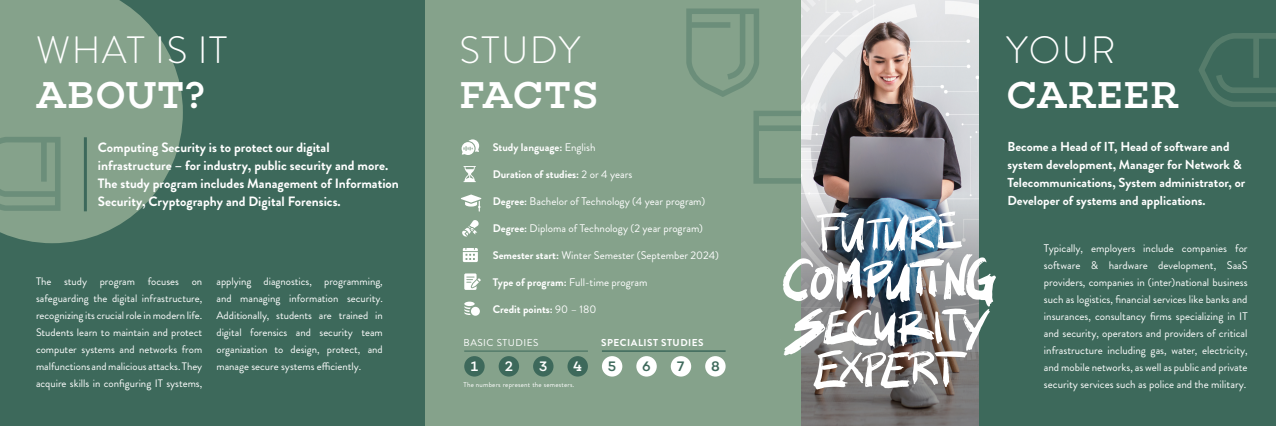
<style>
.page{position:relative;width:1276px;height:426px;background:#fff}
.page>*{position:absolute;margin:0;border:0;box-sizing:border-box;transform-origin:0 0}
.t1{font:300 38px "Brandon Grotesque";letter-spacing:.04em;color:#fff}
.t2{font:500 38px "Choplin";letter-spacing:.015em;color:#fff}
.t3{font:500 14px "Choplin";color:#fff}
.t4{font:500 14px "Choplin";color:#3d695b}
.t5{font:700 13.5px/18px "Brandon Grotesque";color:#fff}
.t6{font:700 13px/18px "Brandon Grotesque";color:#fff}
.t7{font:11px/17px "Brandon Grotesque";color:#fff;text-align:justify}
.t8{font:700 11px "Brandon Grotesque";color:#fff}
.t9{font:10.8px/17px "Brandon Grotesque";color:#fff;text-align:justify}
.t10{font:700 10px "Brandon Grotesque";letter-spacing:.05em;color:#fff}
.t11{font:10px "Brandon Grotesque";letter-spacing:.05em;color:#fff}
.t12{font:7px "Brandon Grotesque";letter-spacing:.03em;color:#fff}
.s1{font-weight:400}
.s2{font-weight:700}
</style>
<div class="page">
<div style="left:0;top:0;width:425px;height:425px;background:#3d695b"></div>
<svg style="left:0;top:0;width:183px;height:243px;fill:#85a28b"></svg>
<div style="left:978px;top:0;width:298px;height:425px;background:#3d695b"></div>
<div style="left:425px;top:0;width:377px;height:425px;background:#85a28b"></div>
<svg style="left:753px;top:111px;width:48px;height:72px"></svg>
<svg style="left:686px;top:8px;width:73px;height:89px"></svg>
<div style="left:691px;top:22px;width:39px;height:6px;background:#6b8e7a"></div>
<div style="left:464px;top:355px;width:21px;height:21px;background:#3d695b;border-radius:50%"></div>
<div style="left:499px;top:355px;width:20px;height:21px;background:#3d695b;border-radius:50%"></div>
<div style="left:533px;top:355px;width:20px;height:21px;background:#3d695b;border-radius:50%"></div>
<div style="left:567px;top:355px;width:21px;height:21px;background:#3d695b;border-radius:50%"></div>
<div style="left:602px;top:355px;width:20px;height:21px;background:#fff;border-radius:50%"></div>
<div style="left:636px;top:355px;width:21px;height:21px;background:#fff;border-radius:50%"></div>
<div style="left:671px;top:355px;width:20px;height:21px;background:#fff;border-radius:50%"></div>
<div style="left:705px;top:355px;width:20px;height:21px;background:#fff;border-radius:50%"></div>
<hr style="left:464px;top:350px;width:124px;height:1px;background:#3d695b">
<hr style="left:602px;top:350px;width:123px;height:1px;background:#3d695b">
<img style="left:801px;top:0;width:177px;height:17px">
<svg style="left:801px;top:17px;width:177px;height:408px"></svg>
<hr style="left:84px;top:137px;width:3px;height:74px;background:#3d695b">
<svg style="left:0;top:137px;width:61px;height:73px"></svg>
<div style="left:41px;top:142px;width:6px;height:39px;background:#6b8e7a"></div>
<svg style="left:1199px;top:33px;width:77px;height:74px"></svg>
<div style="left:1253px;top:38px;width:6px;height:40px;background:#567c6b"></div>
<svg style="left:461px;top:139px;width:18px;height:16px"></svg>
<svg style="left:463px;top:166px;width:13px;height:16px"></svg>
<svg style="left:461px;top:194px;width:20px;height:17px"></svg>
<svg style="left:463px;top:248px;width:15px;height:14px"></svg>
<svg style="left:464px;top:273px;width:17px;height:16px"></svg>
<div style="left:464px;top:301px;width:11px;height:5px;background:#fff;border-radius:50%"></div>
<svg style="left:464px;top:306px;width:16px;height:9px"></svg>
<svg style="left:462px;top:220px;width:17px;height:16px"></svg>
<img style="left:783px;top:211px;width:213px;height:178px">
<h1 class="t1" style="left:36px;top:24px;width:192px">WHAT IS IT</h1>
<h1 class="t2" style="left:36px;top:72px;width:171px">ABOUT?</h1>
<h1 class="t1" style="left:459px;top:24px;width:122px">STUDY</h1>
<h1 class="t2" style="left:459px;top:72px;width:140px">FACTS</h1>
<h1 class="t1" style="left:1006px;top:24px;width:111px">YOUR</h1>
<h1 class="t2" style="left:1006px;top:72px;width:174px">CAREER</h1>
<p class="t5" style="left:98px;top:138px;width:303px">Computing Security is to protect our digital infrastructure – for industry, public security and more.<br>The study program includes Management of Information Security, Cryptography and Digital Forensics.</p>
<p class="t6" style="left:1007px;top:138px;width:239px">Become a Head of IT, Head of software and system development, Manager for Network &amp; Telecommunications, System administrator, or Developer of systems and applications.</p>
<p class="t8" style="left:493px;top:139px;width:104px">Study language: <span class="s1">English</span></p>
<p class="t8" style="left:493px;top:166px;width:141px">Duration of studies: <span class="s1">2 or 4 years</span></p>
<p class="t7" style="left:493px;top:193px;width:214px"><span class="s2">Degree:</span> Bachelor of Technology (4 year program)</p>
<p class="t7" style="left:493px;top:220px;width:212px"><span class="s2">Degree:</span> Diploma of Technology (2 year program)</p>
<p class="t7" style="left:493px;top:247px;width:228px"><span class="s2">Semester start:</span> Winter Semester (September 2024)</p>
<p class="t7" style="left:493px;top:274px;width:156px"><span class="s2">Type of program:</span> Full-time program</p>
<p class="t8" style="left:493px;top:301px;width:105px">Credit points: <span class="s1">90 – 180</span></p>
<p class="t7" style="left:1044px;top:239px;width:205px">Typically, employers include companies for software &amp; hardware development, SaaS providers, companies in (inter)national business such as logistics, financial services like banks and insurances, consultancy firms specializing in IT and security, operators and providers of critical infrastructure including gas, water, electricity, and mobile networks, as well as public and private security services such as police and the military.</p>
<p class="t9" style="left:36px;top:273px;width:168px">The study program focuses on safeguarding the digital infrastructure, recognizing its crucial role in modern life.<br>Students learn to maintain and protect computer systems and networks from malfunctions and malicious attacks. They acquire skills in configuring IT systems,</p>
<p class="t9" style="left:216px;top:273px;width:168px">applying diagnostics, programming, and managing information security.<br>Additionally, students are trained in digital forensics and security team organization to design, protect, and manage secure systems efficiently.</p>
<p class="t11" style="left:463px;top:335px;width:76px">BASIC STUDIES</p>
<p class="t12" style="left:463px;top:379px;width:112px">The numbers represent the semesters.</p>
<p class="t10" style="left:601px;top:335px;width:104px">SPECIALIST STUDIES</p>
<p class="t3" style="left:471px;top:358px;width:9px">1</p>
<p class="t3" style="left:505px;top:358px;width:10px">2</p>
<p class="t3" style="left:539px;top:358px;width:9px">3</p>
<p class="t3" style="left:573px;top:358px;width:11px">4</p>
<p class="t4" style="left:608px;top:358px;width:10px">5</p>
<p class="t4" style="left:642px;top:358px;width:10px">6</p>
<p class="t4" style="left:677px;top:358px;width:9px">7</p>
<p class="t4" style="left:711px;top:358px;width:10px">8</p>
</div>
